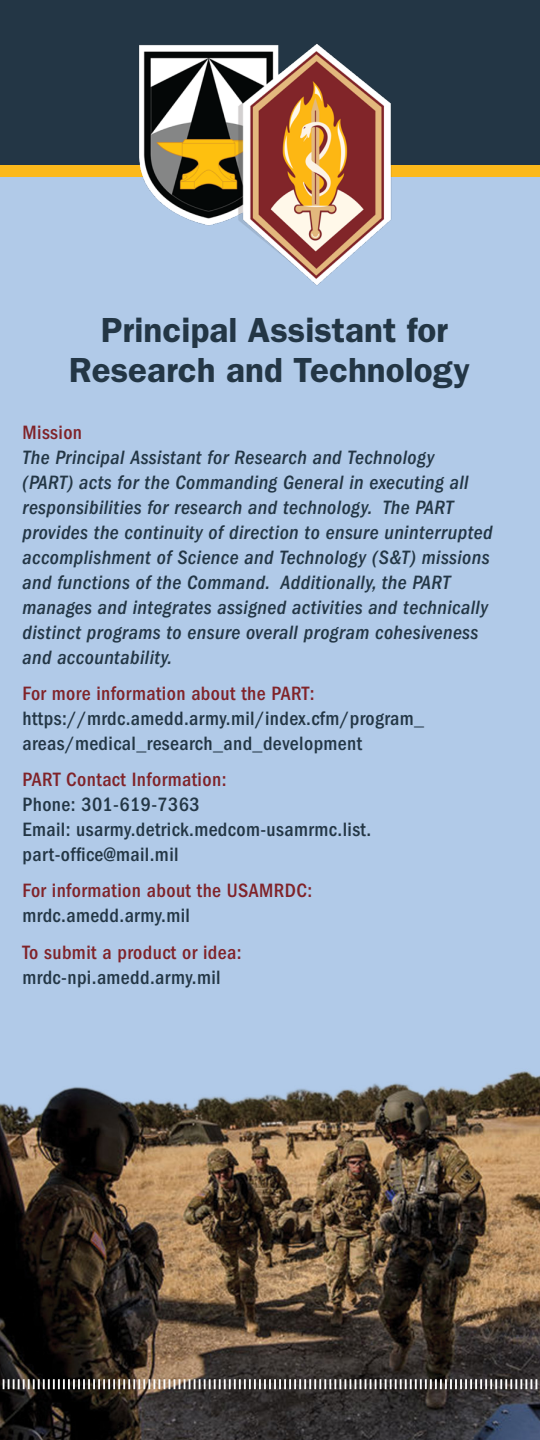
<style>
.page{position:relative;width:540px;height:1440px;background:#fff}
.page>*{position:absolute;margin:0;border:0;box-sizing:border-box;transform-origin:0 0}
.t1{font:600 35px/40px "ITC Franklin Gothic Std";color:#233645;text-align:center}
.Paragraph_Style_1{font:italic 500 condensed 20px/25px "ITC Franklin Gothic Std";letter-spacing:.02em;color:#233645}
.Paragraph_Style_1-2{font:500 condensed 20px/25px "ITC Franklin Gothic Std";letter-spacing:.02em;color:#233645}
.Paragraph_Style_1-3{font:500 condensed 20px/25px "ITC Franklin Gothic Std";letter-spacing:.02em;color:#802329}
.s1{font-style:normal;color:#802329}
.s2{color:#802329}
.s3{color:#233645}
</style>
<div class="page">
<div style="left:0;top:171px;width:540px;height:1269px;background:#b1cae8"></div>
<img style="left:0;top:1071px;width:540px;height:369px">
<div style="left:0;top:0;width:540px;height:165px;background:#233645"></div>
<div style="left:0;top:165px;width:540px;height:11px;background:#fcb91b"></div>
<svg style="left:0;top:1379px;width:540px;height:10px;background:#7d7976"></svg>
<img style="left:135px;top:44px;width:260px;height:242px">
<p class="t1" style="left:69px;top:310px;width:403px">Principal Assistant for<br>Research and Technology</p>
<p class="Paragraph_Style_1" style="left:22px;top:420px;width:472px"><span class="s1">Mission<br></span>The Principal Assistant for Research and Technology<br>(PART) acts for the Commanding General in executing all responsibilities for research and technology. The PART provides the continuity of direction to ensure uninterrupted accomplishment of Science and Technology (S&amp;T) missions and functions of the Command. Additionally, the PART manages and integrates assigned activities and technically distinct programs to ensure overall program cohesiveness and accountability.</p>
<p class="Paragraph_Style_1-2" style="left:22px;top:681px;width:403px"><span class="s2">For more information about the PART: </span>https://mrdc.amedd.army.mil/index.cfm/program_ areas/medical_research_and_development</p>
<p class="Paragraph_Style_1-2" style="left:22px;top:767px;width:350px"><span class="s2">PART Contact Information:<br></span>Phone: 301-619-7363<br>Email: usarmy.detrick.medcom-usamrmc.list. part-office@mail.mil</p>
<p class="Paragraph_Style_1-3" style="left:22px;top:878px;width:291px">For information about the USAMRDC: <span class="s3">mrdc.amedd.army.mil</span></p>
<p class="Paragraph_Style_1-3" style="left:22px;top:940px;width:221px">To submit a product or idea: <span class="s3">mrdc-npi.amedd.army.mil</span></p>
</div>
